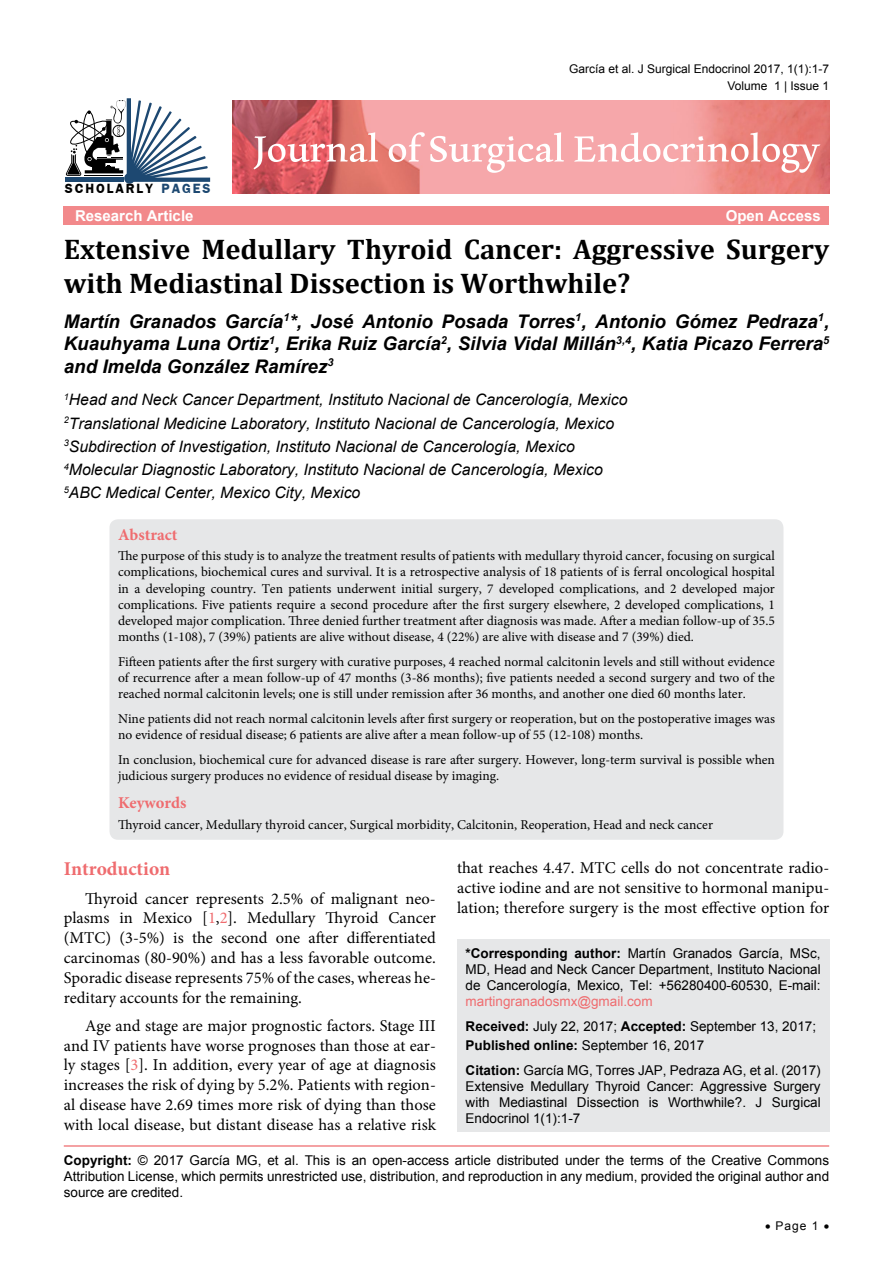
<style>
.page{position:relative;width:893px;height:1263px;background:#fff}
.page>*{position:absolute;margin:0;border:0;box-sizing:border-box;transform-origin:0 0}
.t1{font:64.5px "Aldhabi";color:#fff}
.t2{font:700 28.5px/34.2px "Cambria";color:#000}
.t3{font:21.15px "Freesia UPC Bold";letter-spacing:.09em;color:#000}
.t4{font:700 19.5px "Minion Pro";color:#ef6c6f}
.t5{font:italic 700 18.75px/22.5px "Arial";color:#000;text-align:justify}
.t6{font:16.5px/19.8px "Minion Pro";color:#000;text-align:justify}
.t7{font:700 16.5px "Minion Pro";color:#ef6c6f}
.t8{font:italic 15.75px/23.1px "Arial";color:#000}
.t9{font:700 15px "Arial";color:#fff}
.t10{font:13.5px/16.2px "Minion Pro";color:#000;text-align:justify}
.t11{font:13.5px/16.2px "Arial";color:#000;text-align:justify}
.t12{font:12px/17.2px "Arial";color:#000;text-align:right}
.s1{color:#1d4871}
.s2{color:#ef6c6f}
.s3{font-weight:700}
</style>
<div class="page">
<div style="left:457px;top:939px;width:372px;height:193px;background:#e6e7e8"></div>
<hr style="left:64px;top:1145px;width:765px;height:2px;background:#ef6c6f">
<div style="left:64px;top:207px;width:765px;height:18px;background:#f2898b"></div>
<hr style="left:65px;top:178px;width:59px;height:4px;background:#1d4871">
<svg style="left:66px;top:98px;width:144px;height:84px"></svg>
<div style="left:124px;top:173px;width:11px;height:11px;background:#1d4871;border-radius:50%"></div>
<img style="left:233px;top:100px;width:596px;height:93px">
<div style="left:109px;top:519px;width:674px;height:321px;background:#e6e7e8;border-radius:9px"></div>
<p class="t12" style="left:569px;top:60px;width:262px">García et al. J Surgical Endocrinol 2017, 1(1):1-7<br>Volume 1 | Issue 1</p>
<h3 class="t3" style="left:65px;top:173px;width:147px">SCHOLARLY <span class="s1">PAGES</span></h3>
<h1 class="t1" style="left:254px;top:93px;width:567px">Journal of Surgical Endocrinology</h1>
<p class="t9" style="left:75px;top:206px;width:120px">Research Article</p>
<p class="t9" style="left:726px;top:206px;width:97px">Open Access</p>
<h2 class="t2" style="left:64px;top:231px;width:767px">Extensive Medullary Thyroid Cancer: Aggressive Surgery with Mediastinal Dissection is Worthwhile?</h2>
<h3 class="t5" style="left:64px;top:310px;width:767px">Martín Granados García<sup>1</sup>*, José Antonio Posada Torres<sup>1</sup>, Antonio Gómez Pedraza<sup>1</sup>, Kuauhyama Luna Ortiz<sup>1</sup>, Erika Ruiz García<sup>2</sup>, Silvia Vidal Millán<sup>3,4</sup>, Katia Picazo Ferrera<sup>5 </sup>and Imelda González Ramírez<sup>3</sup></h3>
<p class="t8" style="left:64px;top:389px;width:565px"><sup>1</sup>Head and Neck Cancer Department, Instituto Nacional de Cancerología, Mexico <sup>2</sup>Translational Medicine Laboratory, Instituto Nacional de Cancerología, Mexico <sup>3</sup>Subdirection of Investigation, Instituto Nacional de Cancerología, Mexico <sup>4</sup>Molecular Diagnostic Laboratory, Instituto Nacional de Cancerología, Mexico <sup>5</sup>ABC Medical Center, Mexico City, Mexico</p>
<p class="t7" style="left:118px;top:523px;width:61px">Abstract</p>
<p class="t10" style="left:118px;top:548px;width:658px">The purpose of this study is to analyze the treatment results of patients with medullary thyroid cancer, focusing on surgical complications, biochemical cures and survival. It is a retrospective analysis of 18 patients of is ferral oncological hospital in a developing country. Ten patients underwent initial surgery, 7 developed complications, and 2 developed major complications. Five patients require a second procedure after the first surgery elsewhere, 2 developed complications, 1 developed major complication. Three denied further treatment after diagnosis was made. After a median follow-up of 35.5 months (1-108), 7 (39%) patients are alive without disease, 4 (22%) are alive with disease and 7 (39%) died.</p>
<p class="t10" style="left:118px;top:654px;width:658px">Fifteen patients after the first surgery with curative purposes, 4 reached normal calcitonin levels and still without evidence of recurrence after a mean follow-up of 47 months (3-86 months); five patients needed a second surgery and two of the reached normal calcitonin levels; one is still under remission after 36 months, and another one died 60 months later.</p>
<p class="t10" style="left:118px;top:711px;width:658px">Nine patients did not reach normal calcitonin levels after first surgery or reoperation, but on the postoperative images was no evidence of residual disease; 6 patients are alive after a mean follow-up of 55 (12-108) months.</p>
<p class="t10" style="left:118px;top:752px;width:658px">In conclusion, biochemical cure for advanced disease is rare after surgery. However, long-term survival is possible when judicious surgery produces no evidence of residual disease by imaging.</p>
<p class="t7" style="left:118px;top:791px;width:70px">Keywords</p>
<p class="t10" style="left:118px;top:817px;width:597px">Thyroid cancer, Medullary thyroid cancer, Surgical morbidity, Calcitonin, Reoperation, Head and neck cancer</p>
<h3 class="t4" style="left:64px;top:855px;width:108px">Introduction</h3>
<p class="t6" style="left:64px;top:888px;width:374px;text-indent:21px">Thyroid cancer represents 2.5% of malignant neo&shy;plasms in Mexico [<span class="s2">1</span>,<span class="s2">2</span>]. Medullary Thyroid Cancer (MTC) (3-5%) is the second one after differentiated carcinomas (80-90%) and has a less favorable outcome.<br>Sporadic disease represents 75% of the cases, whereas he&shy;reditary accounts for the remaining.</p>
<p class="t6" style="left:64px;top:1016px;width:374px;text-indent:21px">Age and stage are major prognostic factors. Stage III and IV patients have worse prognoses than those at ear&shy;ly stages [<span class="s2">3</span>]. In addition, every year of age at diagnosis increases the risk of dying by 5.2%. Patients with region&shy;al disease have 2.69 times more risk of dying than those with local disease, but distant disease has a relative risk</p>
<p class="t6" style="left:457px;top:858px;width:374px">that reaches 4.47. MTC cells do not concentrate radio&shy;active iodine and are not sensitive to hormonal manipu&shy;lation; therefore surgery is the most effective option for</p>
<p class="t11" style="left:466px;top:945px;width:357px"><span class="s3">*Corresponding author:</span> Martín Granados García, MSc, MD, Head and Neck Cancer Department, Instituto Nacional de Cancerología, Mexico, Tel: +56280400-60530, E-mail:</p>
<p class="t11" style="left:466px;top:989px;width:352px;line-height:24.8px"><span class="s2">martingranadosmx@gmail.com<br></span><span class="s3">Received:</span> July 22, 2017; <span class="s3">Accepted:</span> September 13, 2017;</p>
<p class="t11" style="left:466px;top:1033px;width:357px;line-height:24.8px"><span class="s3">Published online:</span> September 16, 2017<br><span class="s3">Citation:</span> García MG, Torres JAP, Pedraza AG, et al. (2017)</p>
<p class="t11" style="left:466px;top:1078px;width:357px">Extensive Medullary Thyroid Cancer: Aggressive Surgery with Mediastinal Dissection is Worthwhile?. J Surgical Endocrinol 1(1):1-7</p>
<p class="t11" style="left:64px;top:1152px;width:767px"><span class="s3">Copyright:</span> © 2017 García MG, et al. This is an open-access article distributed under the terms of the Creative Commons Attribution License, which permits unrestricted use, distribution, and reproduction in any medium, provided the original author and source are credited.</p>
<p class="t12" style="left:765px;top:1217px;width:66px">• Page 1 •</p>
</div>
